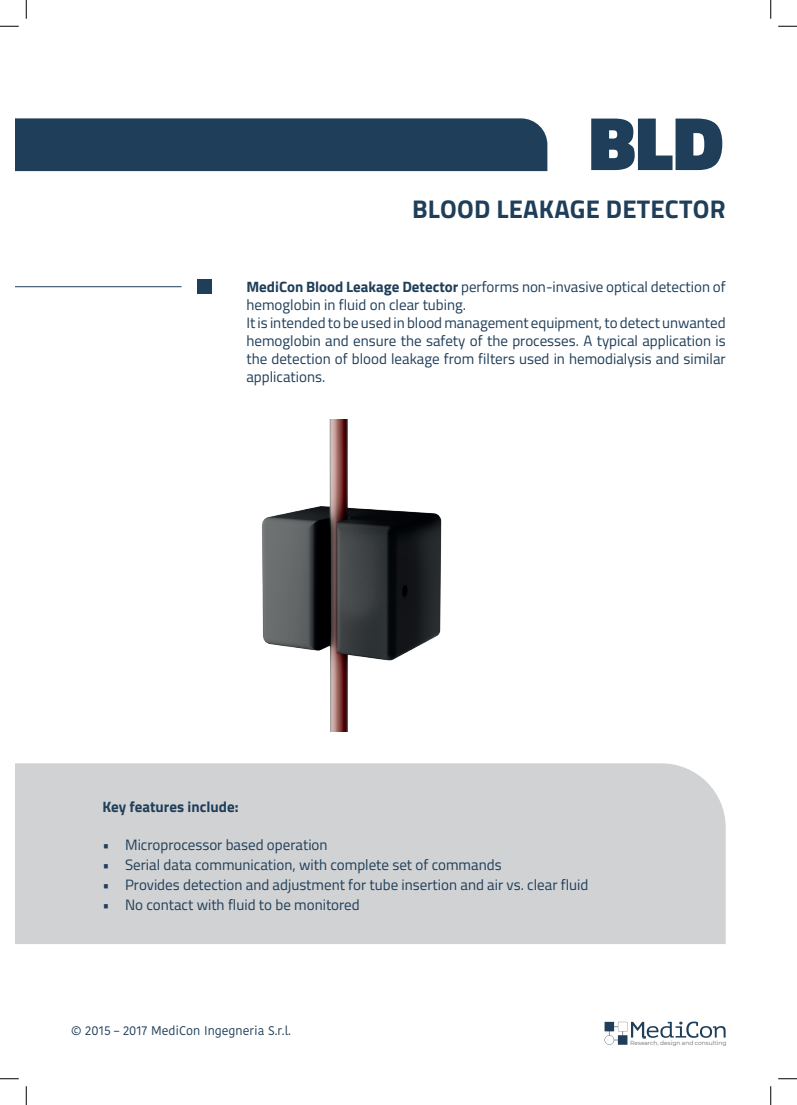
<style>
.page{position:relative;width:797px;height:1105px;background:#fff}
.page>*{position:absolute;margin:0;border:0;box-sizing:border-box;transform-origin:0 0}
.t1{font:900 76.88px "Titillium Web";color:#1f3e59}
.t2{font:700 25.62px "Titillium Web";letter-spacing:.01em;color:#1f3e59}
.t3{font:15px/18px "Titillium Web";color:#1f3e59}
.t4{font:700 15px "Titillium Web";color:#1f3e59}
.t5{font:12.5px "Kohinoor Bangla";color:#1f3e59}
.t6{font:5.88px "Montserrat";color:#6c6d70}
.s1{font-weight:700}
</style>
<div class="page">
<div style="left:16px;top:118px;width:531px;height:53px;background:#1f3e59"></div>
<svg style="left:604px;top:1021px;width:121px;height:24px"></svg>
<hr style="left:16px;top:286px;width:165px;height:1px;background:#1f3e59">
<div style="left:197px;top:279px;width:15px;height:15px;background:#1f3e59"></div>
<img style="left:262px;top:420px;width:180px;height:311px">
<div style="left:16px;top:763px;width:709px;height:181px;background:#d1d2d4"></div>
<svg style="left:0;top:25px;width:19px;height:2px"></svg>
<svg style="left:778px;top:25px;width:19px;height:2px"></svg>
<svg style="left:0;top:1078px;width:19px;height:1px"></svg>
<svg style="left:778px;top:1078px;width:19px;height:1px"></svg>
<svg style="left:25px;top:0;width:2px;height:19px"></svg>
<svg style="left:25px;top:1086px;width:2px;height:19px"></svg>
<svg style="left:770px;top:0;width:1px;height:19px"></svg>
<svg style="left:770px;top:1086px;width:1px;height:19px"></svg>
<h1 class="t1" style="left:589px;top:87px;width:136px">BLD</h1>
<h2 class="t2" style="left:412px;top:190px;width:315px">BLOOD LEAKAGE DETECTOR</h2>
<p class="t3" style="left:246px;top:277px;width:481px"><span class="s1">MediCon Blood Leakage Detector</span> performs non-invasive optical detection of hemoglobin in fluid on clear tubing.<br>It is intended to be used in blood management equipment, to detect unwanted hemoglobin and ensure the safety of the processes. A typical application is the detection of blood leakage from filters used in hemodialysis and similar applications.</p>
<p class="t4" style="left:103px;top:795px;width:137px">Key features include:</p>
<p class="t3" style="left:103px;top:835px;width:226px">• Microprocessor based operation</p>
<p class="t3" style="left:103px;top:855px;width:400px">• Serial data communication, with complete set of commands</p>
<p class="t3" style="left:103px;top:875px;width:487px">• Provides detection and adjustment for tube insertion and air vs. clear fluid</p>
<p class="t3" style="left:103px;top:895px;width:259px">• No contact with fluid to be monitored</p>
<p class="t5" style="left:71px;top:1021px;width:221px">© 2015 – 2017 MediCon Ingegneria S.r.l.</p>
<p class="t6" style="left:630px;top:1038px;width:98px">Research, design and consulting</p>
</div>
